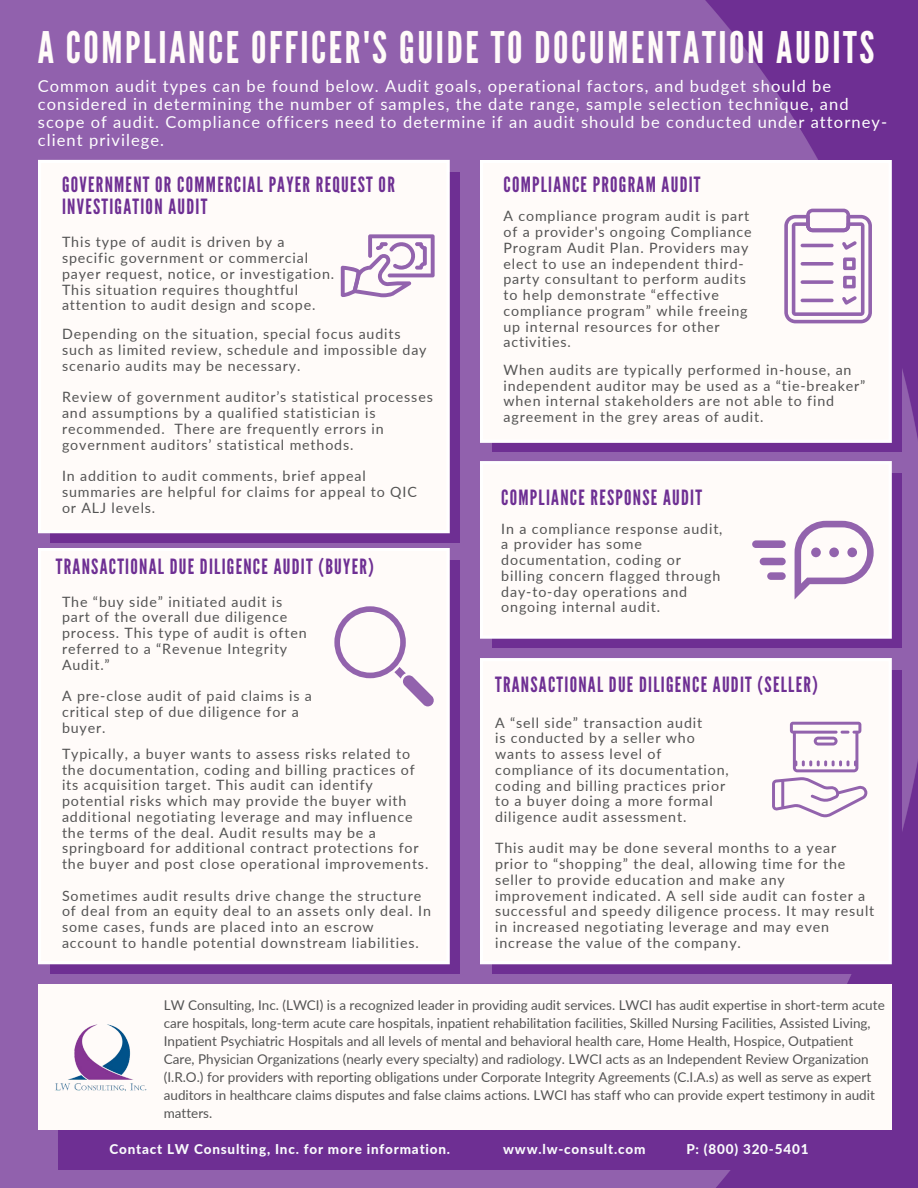
<style>
.page{position:relative;width:918px;height:1188px;background:#fff}
.page>*{position:absolute;margin:0;border:0;box-sizing:border-box;transform-origin:0 0}
.t1{font:43.5px "League Gothic";letter-spacing:.06em;color:#fffbf9}
.t2{font:21px/22.5px "League Gothic";letter-spacing:.06em;color:#6e2f93}
.t3{font:16.5px/18px "Lato";letter-spacing:.065em;color:#fff}
.t4{font:14.25px/15.8px "Lato";letter-spacing:.06em;color:#545454}
.t5{font:13.5px/18px "Lato";color:#545454}
.t6{font:800 13.5px "Lato";letter-spacing:.06em;color:#fafbfd}
</style>
<div class="page">
<img style="left:0;top:0;width:918px;height:1188px">
<div style="left:492px;top:474px;width:409px;height:174px;background:#6e2f93"></div>
<div style="left:480px;top:461px;width:412px;height:178px;background:#fffbf9"></div>
<svg style="left:795px;top:521px;width:79px;height:79px;background:#e0d0e3"></svg>
<div style="left:752px;top:540px;width:34px;height:8px;background:#9263ad;border-radius:4px"></div>
<div style="left:760px;top:558px;width:26px;height:7px;background:#9263ad;border-radius:4px"></div>
<div style="left:767px;top:572px;width:19px;height:8px;background:#9263ad;border-radius:4px"></div>
<div style="left:50px;top:172px;width:409px;height:370px;background:#6e2f93"></div>
<div style="left:38px;top:160px;width:412px;height:373px;background:#fffbf9"></div>
<svg style="left:341px;top:235px;width:94px;height:62px;background:#dbc9e0"></svg>
<div style="left:492px;top:172px;width:409px;height:280px;background:#6e2f93"></div>
<div style="left:480px;top:160px;width:412px;height:283px;background:#fffbf9"></div>
<svg style="left:784px;top:209px;width:88px;height:114px;background:#dbc9e0"></svg>
<div style="left:492px;top:671px;width:409px;height:302px;background:#6e2f93"></div>
<div style="left:480px;top:658px;width:412px;height:306px;background:#fffbf9"></div>
<svg style="left:772px;top:722px;width:95px;height:95px;background:#e7dae8"></svg>
<div style="left:50px;top:560px;width:409px;height:414px;background:#6e2f93"></div>
<div style="left:38px;top:548px;width:412px;height:416px;background:#fffbf9"></div>
<svg style="left:334px;top:606px;width:100px;height:100px;background:#ece1ec"></svg>
<div style="left:58px;top:1129px;width:836px;height:40px;background:#6e2f93"></div>
<svg style="left:58px;top:1004px;width:853px;height:145px"></svg>
<div style="left:38px;top:984px;width:853px;height:145px;background:#fffbf9"></div>
<img style="left:55px;top:1024px;width:92px;height:67px">
<p class="t1" style="left:38px;top:23px;width:838px">A COMPLIANCE OFFICER'S GUIDE TO DOCUMENTATION AUDITS</p>
<p class="t3" style="left:38px;top:77px;width:851px">Common audit types can be found below. Audit goals, operational factors, and budget should be considered in determining the number of samples, the date range, sample selection technique, and scope of audit. Compliance officers need to determine if an audit should be conducted under attorney&shy;client privilege.</p>
<p class="t2" style="left:62px;top:174px;width:334px">GOVERNMENT OR COMMERCIAL PAYER REQUEST OR<br>INVESTIGATION AUDIT</p>
<p class="t4" style="left:62px;top:234px;width:274px">This type of audit is driven by a specific government or commercial payer request, notice, or investigation.<br>This situation requires thoughtful attention to audit design and scope.</p>
<p class="t4" style="left:62px;top:326px;width:366px">Depending on the situation, special focus audits such as limited review, schedule and impossible day scenario audits may be necessary.</p>
<p class="t4" style="left:62px;top:389px;width:372px">Review of government auditor’s statistical processes and assumptions by a qualified statistician is recommended. There are frequently errors in government auditors’ statistical methods.</p>
<p class="t4" style="left:62px;top:468px;width:356px">In addition to audit comments, brief appeal summaries are helpful for claims for appeal to QIC or ALJ levels.</p>
<p class="t2" style="left:56px;top:555px;width:320px">TRANSACTIONAL DUE DILIGENCE AUDIT (BUYER)</p>
<p class="t4" style="left:62px;top:593px;width:246px">The “buy side” initiated audit is part of the overall due diligence process. This type of audit is often referred to a “Revenue Integrity<br>Audit.”</p>
<p class="t4" style="left:62px;top:688px;width:252px">A pre-close audit of paid claims is a critical step of due diligence for a buyer.</p>
<p class="t4" style="left:62px;top:745px;width:368px">Typically, a buyer wants to assess risks related to the documentation, coding and billing practices of its acquisition target. This audit can identify potential risks which may provide the buyer with additional negotiating leverage and may influence the terms of the deal. Audit results may be a springboard for additional contract protections for the buyer and post close operational improvements.</p>
<p class="t4" style="left:62px;top:887px;width:370px">Sometimes audit results drive change the structure of deal from an equity deal to an assets only deal. In some cases, funds are placed into an escrow account to handle potential downstream liabilities.</p>
<p class="t2" style="left:503px;top:174px;width:199px">COMPLIANCE PROGRAM AUDIT</p>
<p class="t4" style="left:503px;top:208px;width:250px">A compliance program audit is part of a provider's ongoing Compliance<br>Program Audit Plan. Providers may elect to use an independent third&shy;party consultant to perform audits to help demonstrate “effective compliance program” while freeing up internal resources for other activities.</p>
<p class="t4" style="left:503px;top:361px;width:363px">When audits are typically performed in-house, an independent auditor may be used as a “tie-breaker” when internal stakeholders are not able to find agreement in the grey areas of audit.</p>
<p class="t2" style="left:501px;top:486px;width:202px">COMPLIANCE RESPONSE AUDIT</p>
<p class="t4" style="left:501px;top:520px;width:223px">In a compliance response audit, a provider has some documentation, coding or billing concern flagged through day-to-day operations and ongoing internal audit.</p>
<p class="t2" style="left:495px;top:674px;width:324px">TRANSACTIONAL DUE DILIGENCE AUDIT (SELLER)</p>
<p class="t4" style="left:495px;top:714px;width:209px">A “sell side” transaction audit</p>
<p class="t4" style="left:495px;top:730px;width:235px">is conducted by a seller who wants to assess level of compliance of its documentation, coding and billing practices prior to a buyer doing a more formal diligence audit assessment.</p>
<p class="t4" style="left:495px;top:840px;width:381px">This audit may be done several months to a year<br>prior to “shopping” the deal, allowing time for the seller to provide education and make any improvement indicated. A sell side audit can foster a successful and speedy diligence process. It may result in increased negotiating leverage and may even increase the value of the company.</p>
<p class="t5" style="left:164px;top:995px;width:723px">LW Consulting, Inc. (LWCI) is a recognized leader in providing audit services. LWCI has audit expertise in short-term acute care hospitals, long-term acute care hospitals, inpatient rehabilitation facilities, Skilled Nursing Facilities, Assisted Living, Inpatient Psychiatric Hospitals and all levels of mental and behavioral health care, Home Health, Hospice, Outpatient Care, Physician Organizations (nearly every specialty) and radiology. LWCI acts as an Independent Review Organization (I.R.O.) for providers with reporting obligations under Corporate Integrity Agreements (C.I.A.s) as well as serve as expert auditors in healthcare claims disputes and false claims actions. LWCI has staff who can provide expert testimony in audit matters.</p>
<p class="t6" style="left:109px;top:1140px;width:342px">Contact LW Consulting, Inc. for more information.</p>
<p class="t6" style="left:503px;top:1140px;width:144px">www.lw-consult.com</p>
<p class="t6" style="left:686px;top:1140px;width:124px">P: (800) 320-5401</p>
</div>
